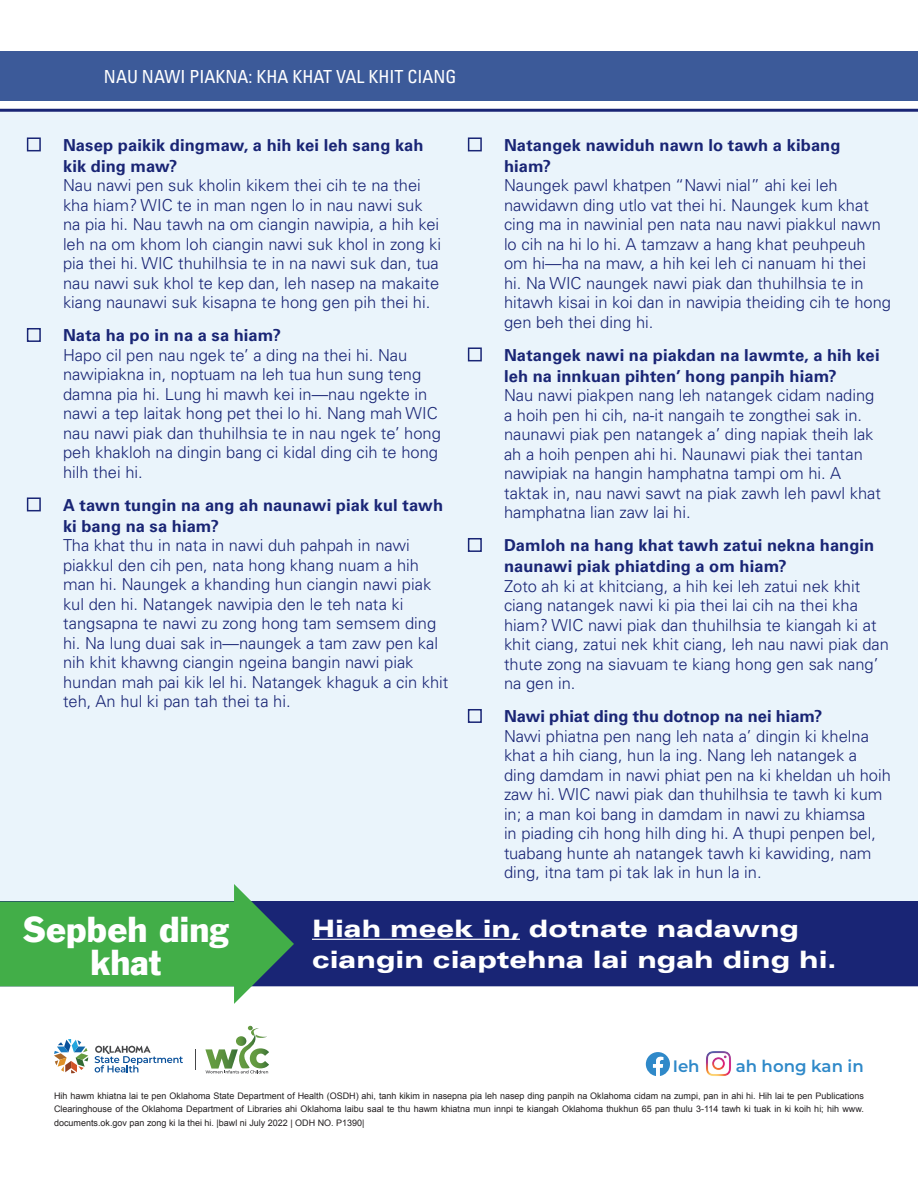
<style>
.page{position:relative;width:918px;height:1188px;background:#fff}
.page>*{position:absolute;margin:0;border:0;box-sizing:border-box;transform-origin:0 0}
.t1{font:33px/33px "Franklin Gothic";color:#fff;text-align:center}
.Link_BackPage{font:900 expanded 24px/31.5px "Univers LT Std";color:#fff}
.t2{font:condensed 18px "Univers LT Std";color:#fff}
.T1_Indent{font:300 16.5px/19.5px "Univers LT Std";color:#192575}
.t3{font:700 16.5px/21px "Univers LT Std";letter-spacing:.005em;color:#192575}
.t4{font:600 16.5px "Montserrat";color:#2f89c9}
.EOS{font:9px/13.5px "Arial";color:#231f20;text-align:justify}
</style>
<div class="page">
<div style="left:0;top:112px;width:918px;height:796px;background:#eaf4fb"></div>
<div style="left:0;top:51px;width:918px;height:49px;background:#3c5a99"></div>
<hr style="left:0;top:109px;width:918px;height:3px;background:#192575">
<div style="left:0;top:902px;width:918px;height:84px;background:#192575"></div>
<hr style="left:312px;top:939px;width:208px;height:1px;background:#fff">
<svg style="left:54px;top:1039px;width:34px;height:34px"></svg>
<svg style="left:95px;top:1046px;width:88px;height:27px"></svg>
<svg style="left:195px;top:1050px;width:1px;height:20px"></svg>
<svg style="left:205px;top:1026px;width:64px;height:47px"></svg>
<svg style="left:0;top:884px;width:294px;height:120px"></svg>
<svg style="left:646px;top:1052px;width:24px;height:24px"></svg>
<img style="left:706px;top:1051px;width:25px;height:25px">
<p class="t2" style="left:104px;top:65px;width:354px">NAU NAWI PIAKNA: KHA KHAT VAL KHIT CIANG</p>
<p class="t3" style="left:63px;top:135px;width:362px;text-indent:-36px">■ Nasep paikik dingmaw, a hih kei leh sang kah kik ding maw?</p>
<p class="T1_Indent" style="left:63px;top:176px;width:380px">Nau nawi pen suk kholin kikem thei cih te na thei kha hiam? WIC te in man ngen lo in nau nawi suk na pia hi. Nau tawh na om ciangin nawipia, a hih kei leh na om khom loh ciangin nawi suk khol in zong ki pia thei hi. WIC thuhilhsia te in na nawi suk dan, tua nau nawi suk khol te kep dan, leh nasep na makaite kiang naunawi suk kisapna te hong gen pih thei hi.</p>
<p class="t3" style="left:27px;top:325px;width:255px">■ Nata ha po in na a sa hiam?</p>
<p class="T1_Indent" style="left:63px;top:345px;width:379px">Hapo cil pen nau ngek te’ a ding na thei hi. Nau nawipiakna in, noptuam na leh tua hun sung teng damna pia hi. Lung hi mawh kei in—nau ngekte in nawi a tep laitak hong pet thei lo hi. Nang mah WIC nau nawi piak dan thuhilhsia te in nau ngek te’ hong peh khakloh na dingin bang ci kidal ding cih te hong hilh thei hi.</p>
<p class="t3" style="left:63px;top:495px;width:382px;text-indent:-36px">■ A tawn tungin na ang ah naunawi piak kul tawh ki bang na sa hiam?</p>
<p class="T1_Indent" style="left:63px;top:536px;width:387px">Tha khat thu in nata in nawi duh pahpah in nawi piakkul den cih pen, nata hong khang nuam a hih man hi. Naungek a khanding hun ciangin nawi piak kul den hi. Natangek nawipia den le teh nata ki tangsapna te nawi zu zong hong tam semsem ding hi. Na lung duai sak in—naungek a tam zaw pen kal nih khit khawng ciangin ngeina bangin nawi piak hundan mah pai kik lel hi. Natangek khaguk a cin khit teh, An hul ki pan tah thei ta hi.</p>
<p class="t3" style="left:504px;top:135px;width:338px;text-indent:-36px">■ Natangek nawiduh nawn lo tawh a kibang hiam?</p>
<p class="T1_Indent" style="left:504px;top:176px;width:389px">Naungek pawl khatpen “Nawi nial” ahi kei leh nawidawn ding utlo vat thei hi. Naungek kum khat cing ma in nawinial pen nata nau nawi piakkul nawn lo cih na hi lo hi. A tamzaw a hang khat peuhpeuh om hi—ha na maw, a hih kei leh ci nanuam hi thei<br>hi. Na WIC naungek nawi piak dan thuhilhsia te in hitawh kisai in koi dan in nawipia theiding cih te hong gen beh thei ding hi.</p>
<p class="t3" style="left:468px;top:345px;width:413px;text-align:center">■ Natangek nawi na piakdan na lawmte, a hih kei leh na innkuan pihten’ hong panpih hiam?</p>
<p class="T1_Indent" style="left:504px;top:386px;width:379px">Nau nawi piakpen nang leh natangek cidam nading a hoih pen hi cih, na-it nangaih te zongthei sak in. naunawi piak pen natangek a’ ding napiak theih lak ah a hoih penpen ahi hi. Naunawi piak thei tantan nawipiak na hangin hamphatna tampi om hi. A taktak in, nau nawi sawt na piak zawh leh pawl khat hamphatna lian zaw lai hi.</p>
<p class="t3" style="left:504px;top:535px;width:372px;text-indent:-36px">■ Damloh na hang khat tawh zatui nekna hangin naunawi piak phiatding a om hiam?</p>
<p class="T1_Indent" style="left:504px;top:576px;width:387px">Zoto ah ki at khitciang, a hih kei leh zatui nek khit ciang natangek nawi ki pia thei lai cih na thei kha hiam? WIC nawi piak dan thuhilhsia te kiangah ki at khit ciang, zatui nek khit ciang, leh nau nawi piak dan thute zong na siavuam te kiang hong gen sak nang’ na gen in.</p>
<p class="t3" style="left:468px;top:706px;width:356px">■ Nawi phiat ding thu dotnop na nei hiam?</p>
<p class="T1_Indent" style="left:504px;top:726px;width:389px">Nawi phiatna pen nang leh nata a’ dingin ki khelna khat a hih ciang, hun la ing. Nang leh natangek a ding damdam in nawi phiat pen na ki kheldan uh hoih zaw hi. WIC nawi piak dan thuhilhsia te tawh ki kum in; a man koi bang in damdam in nawi zu khiamsa<br>in piading cih hong hilh ding hi. A thupi penpen bel, tuabang hunte ah natangek tawh ki kawiding, nam ding, itna tam pi tak lak in hun la in.</p>
<p class="Link_BackPage" style="left:312px;top:912px;width:526px">Hiah meek in, dotnate nadawng ciangin ciaptehna lai ngah ding hi.</p>
<p class="t1" style="left:23px;top:914px;width:208px">Sepbeh ding khat</p>
<p class="t4" style="left:673px;top:1054px;width:28px">Ieh</p>
<p class="t4" style="left:736px;top:1054px;width:130px">ah hong kan in</p>
<p class="EOS" style="left:54px;top:1089px;width:811px">Hih hawm khiatna lai te pen Oklahoma State Department of Health (OSDH) ahi, tanh kikim in nasepna pia leh nasep ding panpih na Oklahoma cidam na zumpi, pan in ahi hi. Hih lai te pen Publications Clearinghouse of the Oklahoma Department of Libraries ahi Oklahoma laibu saal te thu hawm khiatna mun innpi te kiangah Oklahoma thukhun 65 pan thulu 3-114 tawh ki tuak in ki koih hi; hih www. documents.ok.gov pan zong ki la thei hi. |bawl ni July 2022 | ODH NO. P1390|</p>
</div>
